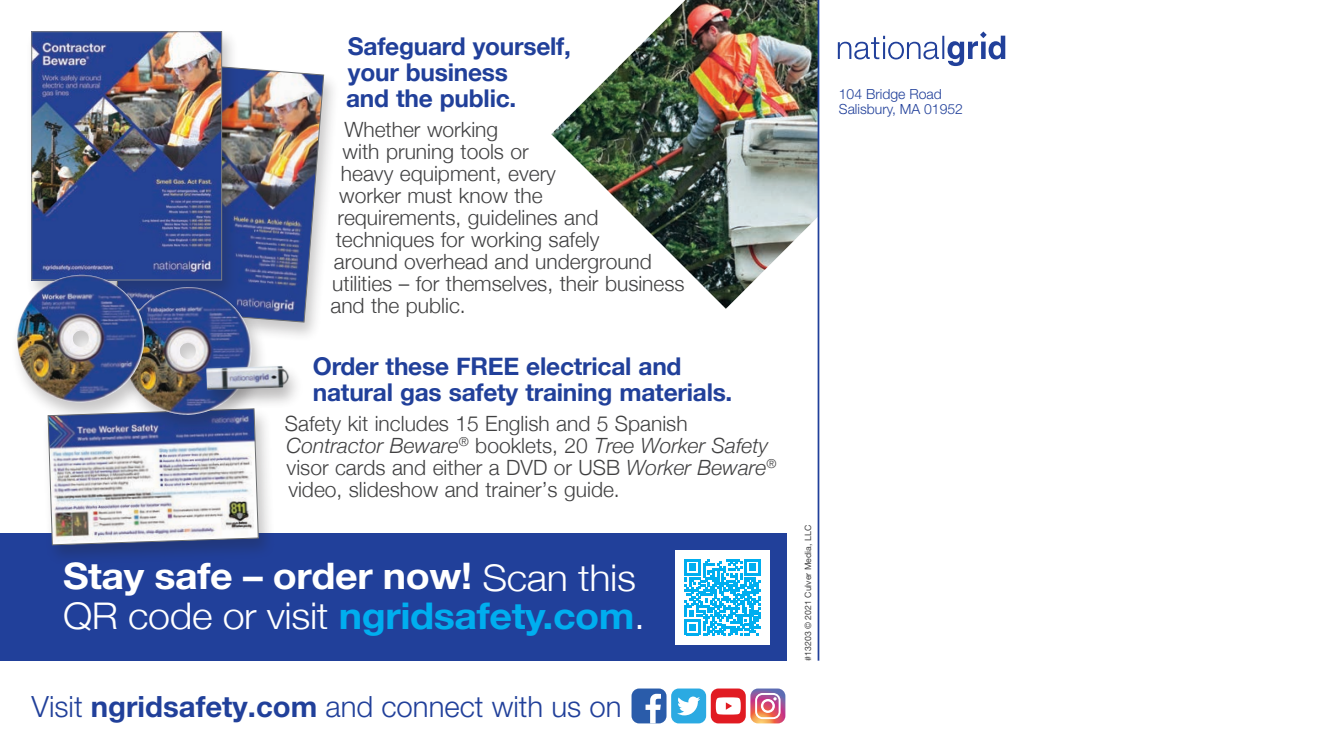
<style>
.page{position:relative;width:1323px;height:756px;background:#fff}
.page>*{position:absolute;margin:0;border:0;box-sizing:border-box;transform-origin:0 0}
.t1{font:300 36.75px/40.4px "Helvetica Neue";color:#fff;scale:1.07 1}
.t2{font:300 29.4px "Helvetica Neue LT Pro";color:#21409a}
.t3{font:700 24.5px/25.7px "Helvetica Neue";letter-spacing:-.01em;color:#21409a}
.t4{font:300 21px/22.1px "Helvetica Neue";color:#414142}
.t5{font:300 14px/14.7px "Helvetica Neue LT Pro";color:#21409a}
.body_copy{font:8.75px "Helvetica Neue LT Pro";color:#414142}
.s1{font-style:italic}
.s2{font-family:"Helvetica Neue LT Pro";font-weight:700}
.s3{font-weight:700;color:#00aeef}
.s4{font-weight:700}
</style>
<div class="page">
<div style="left:0;top:533px;width:786px;height:128px;background:#21409a"></div>
<div style="left:42px;top:406px;width:233px;height:160px;background:#231f20;opacity:.25"></div>
<img style="left:48px;top:423px;width:211px;height:122px">
<div style="left:109px;top:58px;width:231px;height:285px;background:#231f20;opacity:.25"></div>
<img style="left:239px;top:60px;width:85px;height:263px">
<div style="left:25px;top:29px;width:214px;height:273px;background:#231f20;opacity:.25"></div>
<img style="left:34px;top:34px;width:186px;height:244px">
<div style="left:32px;top:32px;width:190px;height:248px;border:1px solid #7b7d7f"></div>
<img style="left:551px;top:0;width:267px;height:309px">
<svg style="left:838px;top:32px;width:167px;height:34px"></svg>
<div style="left:118px;top:285px;width:150px;height:151px;background:#231f20;opacity:.25"></div>
<img style="left:161px;top:287px;width:91px;height:128px">
<div style="left:11px;top:272px;width:150px;height:151px;background:#231f20;opacity:.25"></div>
<img style="left:17px;top:275px;width:128px;height:128px">
<div style="left:200px;top:364px;width:106px;height:47px;background:#231f20;opacity:.3"></div>
<img style="left:206px;top:364px;width:84px;height:28px">
<svg style="left:631px;top:688px;width:155px;height:36px"></svg>
<div style="left:671px;top:689px;width:35px;height:34px;background:#2baae2;border-radius:8px"></div>
<svg style="left:677px;top:697px;width:23px;height:18px"></svg>
<div style="left:632px;top:689px;width:35px;height:34px;background:#2a5caa;border-radius:8px"></div>
<svg style="left:646px;top:694px;width:15px;height:29px"></svg>
<div style="left:711px;top:689px;width:35px;height:34px;background:#e11b22;border-radius:8px"></div>
<svg style="left:716px;top:697px;width:25px;height:18px"></svg>
<svg style="left:750px;top:689px;width:35px;height:34px"></svg>
<hr style="left:818px;top:0;width:1px;height:661px;background:#21409a">
<div style="left:675px;top:550px;width:95px;height:94px;background:#fff"></div>
<svg style="left:685px;top:559px;width:76px;height:76px"></svg>
<p class="t3" style="left:346px;top:34px;width:226px">Safeguard yourself, your business<br>and the public.</p>
<p class="t4" style="left:344px;top:117px;width:155px">Whether working</p>
<p class="t4" style="left:343px;top:139px;width:188px">with pruning tools or</p>
<p class="t4" style="left:341px;top:161px;width:217px">heavy equipment, every</p>
<p class="t4" style="left:339px;top:183px;width:205px">worker must know the</p>
<p class="t4" style="left:337px;top:205px;width:262px">requirements, guidelines and</p>
<p class="t4" style="left:336px;top:227px;width:265px">techniques for working safely</p>
<p class="t4" style="left:334px;top:249px;width:320px">around overhead and underground</p>
<p class="t4" style="left:332px;top:271px;width:354px">utilities – for themselves, their business</p>
<p class="t4" style="left:330px;top:293px;width:137px">and the public.</p>
<p class="t3" style="left:313px;top:354px;width:421px">Order these FREE electrical and natural gas safety training materials.</p>
<p class="t4" style="left:285px;top:411px;width:493px">Safety kit includes 15 English and 5 Spanish <span class="s1">Contractor Beware</span><sup>®</sup> booklets, 20 <span class="s1">Tree Worker Safety </span>visor cards and either a DVD or USB <span class="s1">Worker Beware</span><sup>® </sup>video, slideshow and trainer’s guide.</p>
<p class="t1" style="left:63px;top:553px;width:546px"><span class="s2">Stay safe – order now!</span> Scan this<br>QR code or visit <span class="s3">ngridsafety.com</span>.</p>
<p class="t2" style="left:32px;top:688px;width:592px">Visit <span class="s4">ngridsafety.com</span> and connect with us on</p>
<p class="t5" style="left:839px;top:86px;width:126px">104 Bridge Road<br>Salisbury, MA 01952</p>
<p class="body_copy" style="left:803px;top:661px;width:137px;rotate:-90deg">#13203 © 2021 Culver Media, LLC</p>
</div>
